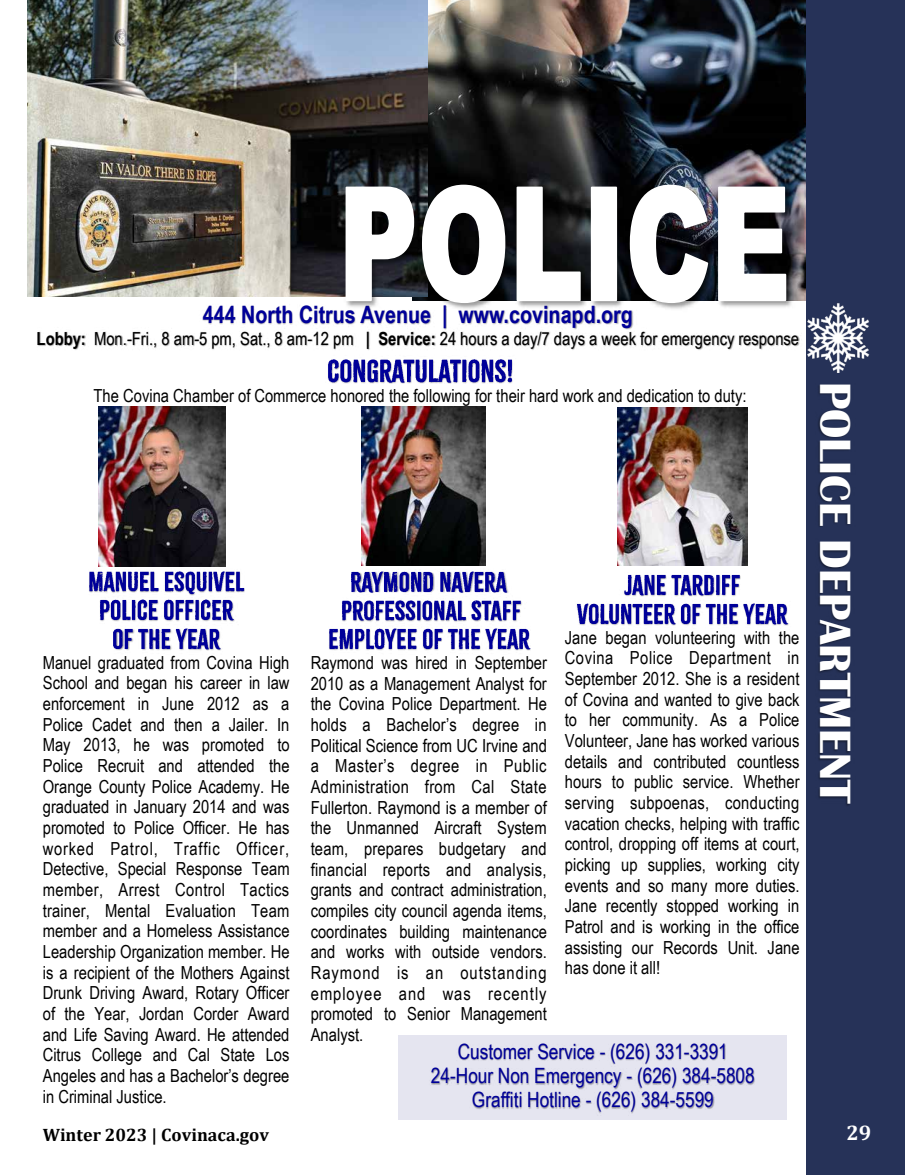
<style>
.page{position:relative;width:905px;height:1175px;background:#fff}
.page>*{position:absolute;margin:0;border:0;box-sizing:border-box;transform-origin:0 0}
.t1{font:700 45px "Britannic";color:#fff}
.t2{font:700 24px "Arial Narrow";color:#009}
.t3{font:21px/24.2px "Arial Narrow";color:#009;text-align:center}
.t4{font:700 21px "Cambria";color:#fff}
.t5{font:18px/20.7px "Arial Narrow";color:#000;text-align:justify}
.t6{font:700 18px "Cambria";color:#000}
.s1{font-weight:700}
</style>
<div class="page">
<img style="left:428px;top:0;width:378px;height:300px">
<img style="left:188px;top:296px;width:435px;height:26px">
<img style="left:623px;top:312px;width:10px;height:10px">
<img style="left:37px;top:331px;width:45px;height:19px">
<img style="left:83px;top:331px;width:32px;height:16px">
<img style="left:115px;top:335px;width:5px;height:11px">
<img style="left:120px;top:331px;width:63px;height:17px">
<img style="left:183px;top:335px;width:5px;height:11px">
<img style="left:188px;top:322px;width:107px;height:28px">
<img style="left:296px;top:335px;width:5px;height:11px">
<img style="left:301px;top:322px;width:53px;height:24px">
<img style="left:367px;top:322px;width:61px;height:21px">
<img style="left:428px;top:322px;width:359px;height:28px">
<img style="left:787px;top:335px;width:13px;height:12px">
<img style="left:27px;top:0;width:401px;height:296px">
<img style="left:342px;top:181px;width:453px;height:131px">
<svg style="left:344px;top:186px;width:71px;height:116px"></svg>
<svg style="left:421px;top:184px;width:85px;height:120px"></svg>
<svg style="left:515px;top:186px;width:66px;height:116px"></svg>
<div style="left:591px;top:187px;width:26px;height:114px;background:#fff"></div>
<svg style="left:629px;top:184px;width:80px;height:120px"></svg>
<svg style="left:717px;top:186px;width:70px;height:116px"></svg>
<div style="left:806px;top:0;width:98px;height:1174px;background:#263258"></div>
<img style="left:818px;top:372px;width:32px;height:403px">
<img style="left:818px;top:775px;width:32px;height:31px">
<img style="left:807px;top:303px;width:63px;height:69px">
<img style="left:361px;top:408px;width:124px;height:149px">
<img style="left:98px;top:407px;width:128px;height:150px">
<img style="left:309px;top:343px;width:185px;height:65px">
<img style="left:328px;top:354px;width:166px;height:34px">
<img style="left:494px;top:343px;width:52px;height:41px">
<img style="left:617px;top:408px;width:130px;height:153px">
<img style="left:617px;top:561px;width:106px;height:5px">
<img style="left:627px;top:574px;width:96px;height:16px">
<img style="left:723px;top:561px;width:25px;height:29px">
<img style="left:576px;top:590px;width:160px;height:17px">
<img style="left:577px;top:598px;width:193px;height:28px">
<img style="left:770px;top:603px;width:19px;height:23px">
<img style="left:361px;top:557px;width:125px;height:9px">
<img style="left:351px;top:571px;width:139px;height:15px">
<img style="left:490px;top:571px;width:17px;height:15px">
<img style="left:351px;top:586px;width:158px;height:7px">
<img style="left:342px;top:600px;width:180px;height:15px">
<img style="left:342px;top:615px;width:175px;height:7px">
<img style="left:329px;top:628px;width:188px;height:23px">
<img style="left:517px;top:628px;width:14px;height:23px">
<div style="left:399px;top:1035px;width:388px;height:84px;background:#e5e5f0"></div>
<img style="left:458px;top:1043px;width:128px;height:13px">
<img style="left:586px;top:1048px;width:6px;height:8px">
<img style="left:592px;top:1048px;width:3px;height:8px">
<img style="left:600px;top:1043px;width:70px;height:13px">
<img style="left:670px;top:1044px;width:6px;height:12px">
<img style="left:676px;top:1044px;width:43px;height:12px">
<img style="left:720px;top:1044px;width:6px;height:12px">
<img style="left:431px;top:1068px;width:6px;height:17px">
<img style="left:437px;top:1068px;width:5px;height:17px">
<img style="left:442px;top:1056px;width:171px;height:29px">
<img style="left:613px;top:1056px;width:6px;height:24px">
<img style="left:619px;top:1056px;width:4px;height:24px">
<img style="left:623px;top:1056px;width:74px;height:24px">
<img style="left:697px;top:1056px;width:6px;height:24px">
<img style="left:703px;top:1056px;width:43px;height:29px">
<img style="left:746px;top:1068px;width:9px;height:17px">
<img style="left:458px;top:1080px;width:114px;height:40px">
<img style="left:572px;top:1080px;width:6px;height:40px">
<img style="left:578px;top:1080px;width:5px;height:40px">
<img style="left:583px;top:1080px;width:73px;height:40px">
<img style="left:656px;top:1080px;width:6px;height:40px">
<img style="left:662px;top:1080px;width:38px;height:40px">
<img style="left:700px;top:1080px;width:37px;height:40px">
<img style="left:98px;top:557px;width:128px;height:9px">
<img style="left:89px;top:566px;width:138px;height:20px">
<img style="left:227px;top:571px;width:14px;height:15px">
<img style="left:89px;top:586px;width:132px;height:9px">
<img style="left:100px;top:595px;width:121px;height:20px">
<img style="left:221px;top:586px;width:24px;height:29px">
<img style="left:100px;top:615px;width:103px;height:7px">
<img style="left:113px;top:628px;width:90px;height:23px">
<img style="left:203px;top:615px;width:32px;height:36px">
<h2 class="t2" style="left:203px;top:296px;width:431px">444 North Citrus Avenue | www.covinapd.org</h2>
<p class="t5" style="left:37px;top:327px;width:764px"><span class="s1">Lobby:</span> Mon.-Fri., 8 am-5 pm, Sat., 8 am-12 pm <span class="s1">| Service:</span> 24 hours a day/7 days a week for emergency response</p>
<p class="t5" style="left:94px;top:385px;width:654px">The Covina Chamber of Commerce honored the following for their hard work and dedication to duty:</p>
<p class="t5" style="left:43px;top:651px;width:248px">Manuel graduated from Covina High School and began his career in law enforcement in June 2012 as a Police Cadet and then a Jailer. In May 2013, he was promoted to Police Recruit and attended the Orange County Police Academy. He graduated in January 2014 and was promoted to Police Officer. He has worked Patrol, Traffic Officer, Detective, Special Response Team member, Arrest Control Tactics trainer, Mental Evaluation Team member and a Homeless Assistance Leadership Organization member. He is a recipient of the Mothers Against Drunk Driving Award, Rotary Officer of the Year, Jordan Corder Award and Life Saving Award. He attended Citrus College and Cal State Los Angeles and has a Bachelor’s degree in Criminal Justice.</p>
<p class="t5" style="left:565px;top:626px;width:236px">Jane began volunteering with the Covina Police Department in September 2012. She is a resident of Covina and wanted to give back to her community. As a Police Volunteer, Jane has worked various details and contributed countless hours to public service. Whether serving subpoenas, conducting vacation checks, helping with traffic control, dropping off items at court, picking up supplies, working city events and so many more duties.<br>Jane recently stopped working in Patrol and is working in the office assisting our Records Unit. Jane has done it all!</p>
<p class="t5" style="left:310px;top:651px;width:238px">Raymond was hired in September 2010 as a Management Analyst for the Covina Police Department. He holds a Bachelor’s degree in Political Science from UC Irvine and a Master’s degree in Public Administration from Cal State Fullerton. Raymond is a member of the Unmanned Aircraft System team, prepares budgetary and financial reports and analysis, grants and contract administration, compiles city council agenda items, coordinates building maintenance and works with outside vendors.<br>Raymond is an outstanding employee and was recently promoted to Senior Management Analyst.</p>
<p class="t3" style="left:431px;top:1039px;width:325px">Customer Service - (626) 331-3391<br>24-Hour Non Emergency - (626) 384-5808<br>Graffiti Hotline - (626) 384-5599</p>
<h1 class="t1" style="left:860px;top:382px;width:423px;rotate:90deg">POLICE DEPARTMENT</h1>
<p class="t6" style="left:43px;top:1122px;width:228px">Winter 2023 | Covinaca.gov</p>
<p class="t4" style="left:846px;top:1118px;width:26px">29</p>
</div>
